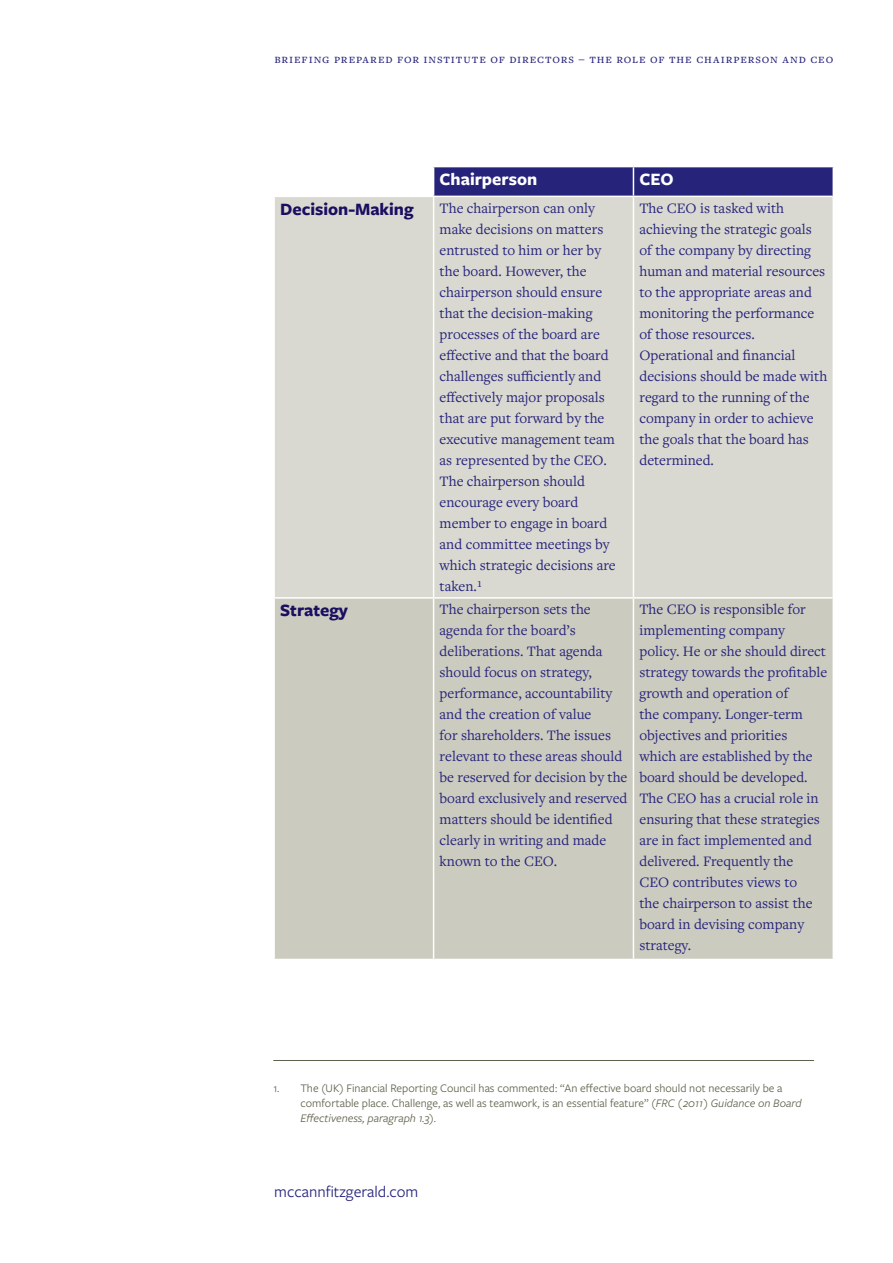
<style>
.page{position:relative;width:893px;height:1263px;background:#fff}
.page>*{position:absolute;margin:0;border:0;box-sizing:border-box;transform-origin:0 0}
.t1{font:700 18px "Freight Sans Pro";color:#1a0e60}
.t2{font:700 18px "Freight Sans Pro";color:#fff}
.t3{font:16.5px "Freight Sans Pro";color:#26237b}
.t4{font:15px/21px "Freight Text Pro";color:#26237b}
.t5{font:13.5px "Freight Text Pro";letter-spacing:.065em;color:#26237b}
.t6{font:12px/15px "Freight Sans Pro";color:#60614b}
.s1{font-style:italic}
</style>
<div class="page">
<div style="left:275px;top:197px;width:558px;height:400px;background:#d9d9d1"></div>
<div style="left:275px;top:599px;width:558px;height:360px;background:#cbcbc0"></div>
<svg style="left:433px;top:167px;width:401px;height:29px"></svg>
<hr style="left:433px;top:197px;width:1px;height:400px;background:#fff">
<hr style="left:633px;top:197px;width:1px;height:400px;background:#fff">
<hr style="left:433px;top:599px;width:1px;height:360px;background:#fff">
<hr style="left:633px;top:599px;width:1px;height:360px;background:#fff">
<hr style="left:273px;top:1060px;width:541px;height:1px;background:#60614b">
<p class="t5" style="left:274px;top:50px;width:560px">briefing prepared for institute of directors – the role of the chairperson and ceo</p>
<p class="t2" style="left:440px;top:167px;width:99px">Chairperson</p>
<p class="t2" style="left:639px;top:167px;width:36px">CEO</p>
<p class="t1" style="left:280px;top:196px;width:135px">Decision-Making</p>
<p class="t4" style="left:440px;top:197px;width:178px">The chairperson can only make decisions on matters entrusted to him or her by the board. However, the chairperson should ensure that the decision-making processes of the board are effective and that the board challenges sufficiently and effectively major proposals that are put forward by the executive management team as represented by the CEO.<br>The chairperson should encourage every board member to engage in board and committee meetings by which strategic decisions are taken.¹</p>
<p class="t4" style="left:639px;top:197px;width:189px">The CEO is tasked with achieving the strategic goals of the company by directing human and material resources to the appropriate areas and monitoring the performance of those resources.<br>Operational and financial decisions should be made with regard to the running of the company in order to achieve the goals that the board has determined.</p>
<p class="t1" style="left:280px;top:598px;width:69px">Strategy</p>
<p class="t4" style="left:440px;top:598px;width:189px">The chairperson sets the agenda for the board’s deliberations. That agenda should focus on strategy, performance, accountability and the creation of value<br>for shareholders. The issues relevant to these areas should be reserved for decision by the board exclusively and reserved matters should be identified clearly in writing and made known to the CEO.</p>
<p class="t4" style="left:639px;top:598px;width:189px">The CEO is responsible for implementing company policy. He or she should direct strategy towards the profitable growth and operation of<br>the company. Longer-term objectives and priorities which are established by the board should be developed.<br>The CEO has a crucial role in ensuring that these strategies are in fact implemented and delivered. Frequently the<br>CEO contributes views to<br>the chairperson to assist the board in devising company strategy.</p>
<p class="t6" style="left:300px;top:1080px;width:503px;text-indent:-27px">1. The (UK) Financial Reporting Council has commented: “An effective board should not necessarily be a comfortable place. Challenge, as well as teamwork, is an essential feature” (<span class="s1">FRC (2011) Guidance on Board<br>Effectiveness, paragraph 1.3</span>).</p>
<p class="t3" style="left:274px;top:1181px;width:146px">mccannfitzgerald.com</p>
</div>
